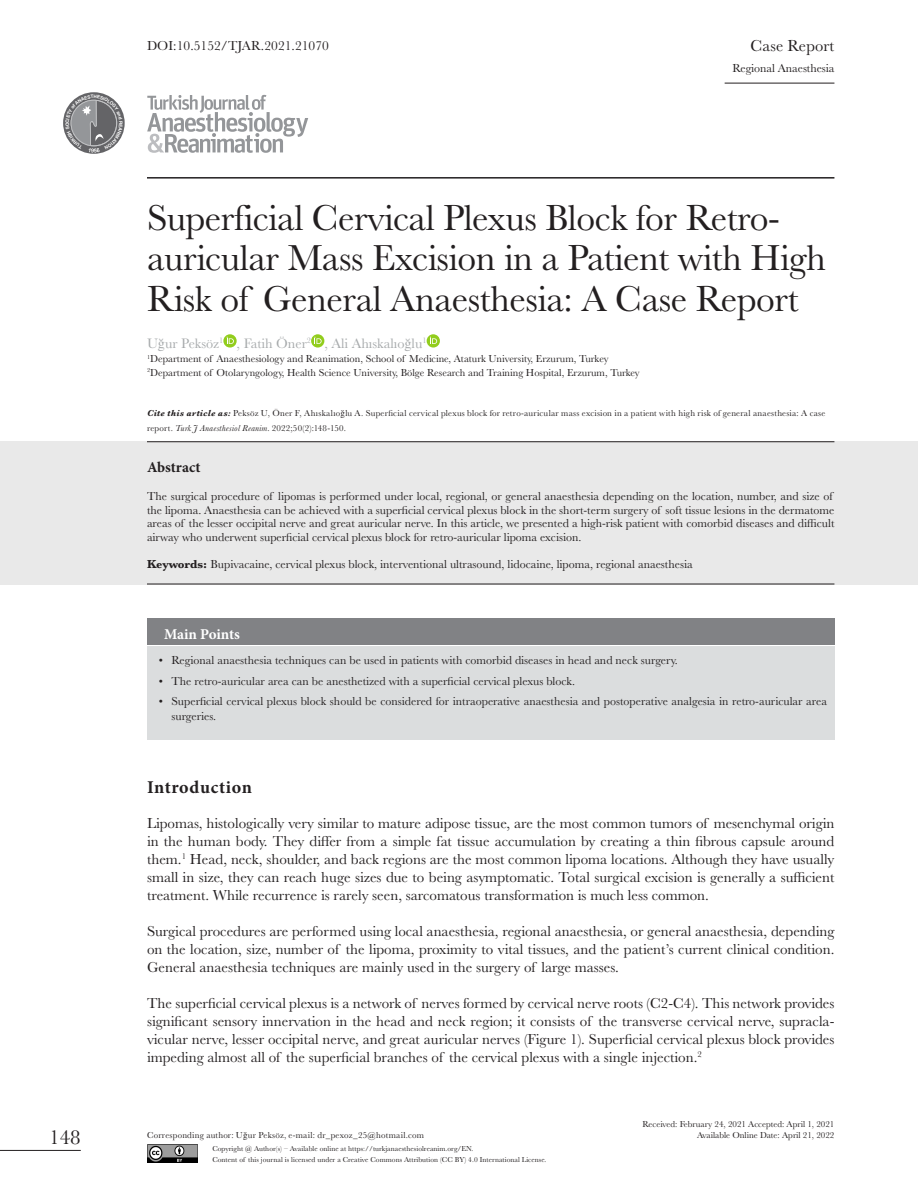
<style>
.page{position:relative;width:918px;height:1188px;background:#fff}
.page>*{position:absolute;margin:0;border:0;box-sizing:border-box;transform-origin:0 0}
.t1{font:37.5px/40.5px "Baskerville MT Std";letter-spacing:-.01em;color:#231f20}
.t2{font:21px "Baskerville";color:#231f20}
.t3{font:700 18px "Minion Pro";letter-spacing:.03em;color:#231f20}
.t4{font:16.5px "Baskerville MT Std";letter-spacing:.005em;color:#231f20}
.t5{font:15px/18px "Baskerville MT Std";color:#231f20;text-align:justify}
.t6{font:700 15px "Minion Pro";letter-spacing:-.005em;color:#fff}
.t7{font:700 15px "Minion Pro";color:#231f20}
.t8{font:14.25px "Baskerville MT Std";color:#a7aaac}
.t9{font:13.5px "Baskerville MT Std";letter-spacing:.005em;color:#231f20}
.t10{font:12px/13.5px "Baskerville MT Std";color:#231f20}
.t11{font:10.5px/13.6px "Baskerville MT Std";color:#231f20}
.t12{font:9px/15px "Baskerville MT Std";letter-spacing:.02em;color:#231f20}
.t13{font:9px/10.5px "Baskerville MT Std";color:#231f20;text-align:right}
.t14{font:7.5px/10.5px "Baskerville";letter-spacing:.005em;color:#231f20}
.s1{font-family:"STIX General"}
.s2{font-weight:700;font-style:italic}
.s3{font-style:italic}
.s4{font-weight:700}
</style>
<div class="page">
<hr style="left:0;top:1150px;width:81px;height:1px;background:#231f20">
<svg style="left:147px;top:95px;width:161px;height:58px"></svg>
<svg style="left:63px;top:92px;width:62px;height:62px"></svg>
<img style="left:147px;top:1144px;width:50px;height:18px">
<hr style="left:147px;top:177px;width:687px;height:2px;background:#231f20">
<div style="left:0;top:441px;width:918px;height:42px;background:#e9e9e9"></div>
<hr style="left:147px;top:441px;width:687px;height:1px;background:#231f20">
<div style="left:0;top:481px;width:918px;height:71px;background:#e9e9e9"></div>
<div style="left:0;top:549px;width:918px;height:35px;background:#e9e9e9"></div>
<hr style="left:147px;top:584px;width:687px;height:1px;background:#231f20">
<svg style="left:223px;top:334px;width:14px;height:14px"></svg>
<svg style="left:227px;top:337px;width:7px;height:7px"></svg>
<svg style="left:311px;top:334px;width:13px;height:14px"></svg>
<svg style="left:314px;top:337px;width:8px;height:7px"></svg>
<svg style="left:427px;top:334px;width:13px;height:14px"></svg>
<svg style="left:430px;top:337px;width:7px;height:7px"></svg>
<div style="left:147px;top:618px;width:687px;height:27px;background:#818285"></div>
<div style="left:147px;top:647px;width:687px;height:35px;background:#dbddde"></div>
<div style="left:147px;top:666px;width:687px;height:36px;background:#dbddde"></div>
<div style="left:147px;top:684px;width:687px;height:56px;background:#dbddde"></div>
<hr style="left:725px;top:83px;width:109px;height:1px;background:#231f20">
<svg style="left:64px;top:95px;width:59px;height:58px"></svg>
<h2 class="t2" style="left:49px;top:1125px;width:33px">148</h2>
<p class="t9" style="left:147px;top:38px;width:184px">DOI:10.5152/TJAR.2021.21070</p>
<p class="t4" style="left:751px;top:36px;width:85px">Case Report</p>
<p class="t10" style="left:732px;top:62px;width:104px">Regional Anaesthesia</p>
<h1 class="t1" style="left:147px;top:197px;width:681px">Superficial Cervical Plexus Block for Retro&shy;auricular Mass Excision in a Patient with High<br>Risk of General Anaesthesia: A Case Report</h1>
<p class="t8" style="left:147px;top:335px;width:281px">U<span class="s1">ğ</span>ur Peksöz<sup>1</sup> , Fatih Öner<sup>2</sup> , Ali Ahıskalıo<span class="s1">ğ</span>lu<sup>1</sup></p>
<p class="t11" style="left:147px;top:352px;width:494px"><sup>1</sup>Department of Anaesthesiology and Reanimation, School of Medicine, Ataturk University, Erzurum, Turkey<br><sup>2</sup>Department of Otolaryngology, Health Science University, Bölge Research and Training Hospital, Erzurum, Turkey</p>
<p class="t12" style="left:147px;top:405px;width:680px"><span class="s2">Cite this article as:</span> Peksöz U, Öner F, Ahıskalıo<span class="s1">ğ</span>lu A. Superficial cervical plexus block for retro-auricular mass excision in a patient with high risk of general anaesthesia: A case report. <span class="s3">Turk J Anaesthesiol Reanim.</span> 2022;50(2):148-150.</p>
<p class="t7" style="left:147px;top:456px;width:55px">Abstract</p>
<p class="t10" style="left:147px;top:490px;width:689px">The surgical procedure of lipomas is performed under local, regional, or general anaesthesia depending on the location, number, and size of the lipoma. Anaesthesia can be achieved with a superficial cervical plexus block in the short-term surgery of soft tissue lesions in the dermatome areas of the lesser occipital nerve and great auricular nerve. In this article, we presented a high-risk patient with comorbid diseases and difficult airway who underwent superficial cervical plexus block for retro-auricular lipoma excision.</p>
<p class="t10" style="left:147px;top:557px;width:547px"><span class="s4">Keywords:</span> Bupivacaine, cervical plexus block, interventional ultrasound, lidocaine, lipoma, regional anaesthesia</p>
<p class="t6" style="left:164px;top:624px;width:78px">Main Points</p>
<p class="t10" style="left:159px;top:653px;width:520px">• Regional anaesthesia techniques can be used in patients with comorbid diseases in head and neck surgery.</p>
<p class="t10" style="left:159px;top:674px;width:418px">• The retro-auricular area can be anesthetized with a superficial cervical plexus block.</p>
<p class="t10" style="left:171px;top:694px;width:657px;line-height:15px;text-indent:-13px">• Superficial cervical plexus block should be considered for intraoperative anaesthesia and postoperative analgesia in retro-auricular area surgeries.</p>
<p class="t3" style="left:147px;top:775px;width:106px">Introduction</p>
<p class="t5" style="left:147px;top:814px;width:689px">Lipomas, histologically very similar to mature adipose tissue, are the most common tumors of mesenchymal origin in the human body. They differ from a simple fat tissue accumulation by creating a thin fibrous capsule around them.<sup>1</sup> Head, neck, shoulder, and back regions are the most common lipoma locations. Although they have usually small in size, they can reach huge sizes due to being asymptomatic. Total surgical excision is generally a sufficient treatment. While recurrence is rarely seen, sarcomatous transformation is much less common.</p>
<p class="t5" style="left:147px;top:922px;width:689px">Surgical procedures are performed using local anaesthesia, regional anaesthesia, or general anaesthesia, depending on the location, size, number of the lipoma, proximity to vital tissues, and the patient’s current clinical condition.<br>General anaesthesia techniques are mainly used in the surgery of large masses.</p>
<p class="t5" style="left:147px;top:994px;width:689px">The superficial cervical plexus is a network of nerves formed by cervical nerve roots (C2-C4). This network provides significant sensory innervation in the head and neck region; it consists of the transverse cervical nerve, supracla&shy;vicular nerve, lesser occipital nerve, and great auricular nerves (Figure 1). Superficial cervical plexus block provides impeding almost all of the superficial branches of the cervical plexus with a single injection.<sup>2</sup></p>
<p class="t12" style="left:147px;top:1127px;width:279px">Corresponding author: U<span class="s1">ğ</span>ur Peksöz, e-mail: dr_pexoz_25@hotmail.com</p>
<p class="t13" style="left:642px;top:1119px;width:193px">Received: February 24, 2021 Accepted: April 1, 2021<br>Available Online Date: April 21, 2022</p>
<p class="t14" style="left:212px;top:1143px;width:336px">Copyright @ Author(s) – Available online at https://turkjanaesthesiolreanim.org/EN.<br>Content of this journal is licensed under a Creative Commons Attribution (CC BY) 4.0 International License.</p>
</div>
